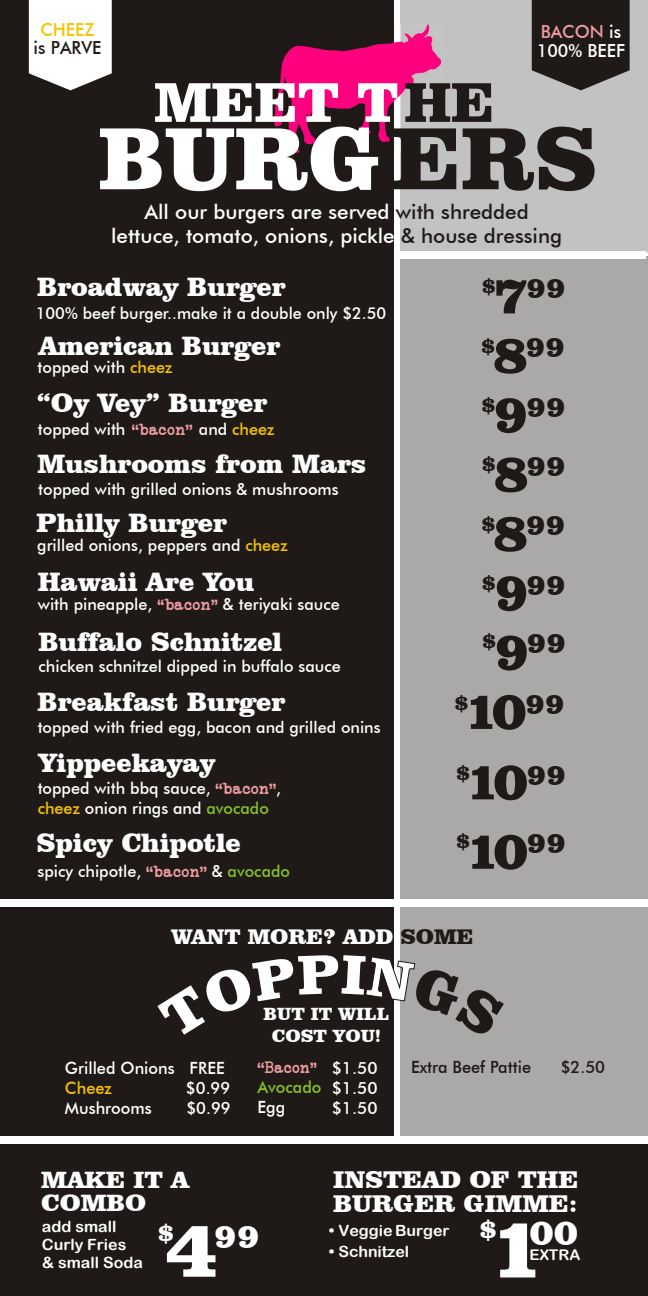
<style>
.page{position:relative;width:648px;height:1296px;background:#fff}
.page>*{position:absolute;margin:0;border:0;box-sizing:border-box;transform-origin:0 0}
.t1{font:900 90.65px "Clarendon BT";color:#fff}
.t2{font:900 88.6px "Clarendon BT";color:#fff}
.t3{font:900 83px "Clarendon BT";color:#fff}
.t4{font:900 57.6px "Clarendon BT";color:#fff;scale:.96 1}
.t5{font:900 54.35px "Clarendon BT";color:#1f1a17}
.t6{font:900 37.5px "Clarendon BT";color:#fff}
.t7{font:900 35.1px "Clarendon BT";color:#fff}
.t8{font:900 30.4px "Clarendon BT";color:#1f1a17}
.t9{font:900 27.25px "Clarendon BT";color:#fff}
.t10{font:900 24.8px/23.8px "Clarendon BT";color:#fff}
.t11{font:900 24.15px/23.1px "Clarendon BT";color:#fff}
.t12{font:900 21.8px "Clarendon BT";color:#1f1a17}
.t13{font:900 21.7px "Clarendon BT";color:#fff}
.t14{font:500 20.35px/24.2px "Futura BT";color:#fff;text-align:center}
.t15{font:900 18.15px/21.8px "Clarendon BT";color:#fff;text-align:center}
.t16{font:500 18px/18.5px "Futura BT";color:#fff}
.t17{font:500 18px "Futura BT";color:#1f1a17}
.t18{font:500 18px "Futura BT";color:#f7c400}
.t19{font:500 16.85px/20px "Futura BT";color:#fff;text-align:justify}
.t20{font:500 16.85px "Futura BT";color:#1f1a17}
.t21{font:500 16.85px "Futura BT";color:#85c226}
.t22{font:500 16.85px "Futura BT";color:#f7c400}
.t23{font:500 16.4px "Futura BT";color:#fff}
.t24{font:500 16.4px "Futura BT";color:#f7c400}
.t25{font:500 16.4px "Futura BT";color:#85c226}
.t26{font:500 16.2px "Futura BT";color:#fff}
.t27{font:15.5px/18.1px "Arial Rounded MT Bold";color:#fff}
.t28{font:15.45px "Arial Rounded MT Bold";color:#fff}
.t29{font:14.75px "Arial Rounded MT Bold";color:#fff}
.s1{color:#ed9ca1}
.s2{color:#1f1a17}
.s3{color:#f7c400}
.s4{color:#fff}
.s5{color:#85c226}
</style>
<div class="page">
<div style="left:400px;top:0;width:248px;height:252px;background:#c2c2c2"></div>
<div style="left:400px;top:1px;width:248px;height:251px;border:1px solid #c2c2c2"></div>
<div style="left:401px;top:256px;width:247px;height:881px;background:#aba8a8"></div>
<div style="left:0;top:0;width:394px;height:1137px;background:#1f1a17"></div>
<div style="left:0;top:1143px;width:648px;height:153px;background:#1f1a17"></div>
<div style="left:0;top:899px;width:648px;height:8px;background:#fff"></div>
<img style="left:275px;top:25px;width:166px;height:128px">
<svg style="left:532px;top:0;width:98px;height:90px;background:#302c29"></svg>
<svg style="left:29px;top:0;width:83px;height:90px;background:#eae9e9"></svg>
<div style="left:0;top:1136px;width:648px;height:8px;background:#fff"></div>
<div style="left:395px;top:252px;width:250px;height:7px;background:#fff"></div>
<svg style="left:394px;top:955px;width:22px;height:84px"></svg>
<p class="t18" style="left:40px;top:19px;width:56px">CHEEZ</p>
<p class="t17" style="left:34px;top:37px;width:69px">is PARVE</p>
<p class="t16" style="left:537px;top:23px;width:90px"><span class="s1">BACON</span> is<br>100% BEEF</p>
<h3 class="t4" style="left:154px;top:66px;width:356px">MEET T<span class="s2">HE</span></h3>
<h1 class="t1" style="left:99px;top:102px;width:500px">BURG<span class="s2">ERS</span></h1>
<p class="t14" style="left:111px;top:199px;width:452px">All our burgers are served <span class="s2">with shredded </span>lettuce, tomato, onions, pickle <span class="s2">&amp; house dressing</span></p>
<h3 class="t9" style="left:37px;top:270px;width:250px">Broadway Burger</h3>
<h3 class="t5" style="left:493px;top:261px;width:37px">7</h3>
<h3 class="t8" style="left:482px;top:269px;width:86px"><sup>$</sup> 99</h3>
<p class="t23" style="left:36px;top:303px;width:352px">100% beef burger..make it a double only $2.50</p>
<h3 class="t9" style="left:39px;top:329px;width:243px">American Burger</h3>
<h3 class="t8" style="left:481px;top:328px;width:86px"><sup>$</sup> 99</h3>
<p class="t23" style="left:38px;top:357px;width:136px">topped with <span class="s3">cheez</span></p>
<h3 class="t5" style="left:493px;top:320px;width:37px">8</h3>
<h3 class="t9" style="left:37px;top:386px;width:232px">“Oy Vey” Burger</h3>
<p class="t23" style="left:38px;top:419px;width:89px">topped with</p>
<p class="t24" style="left:167px;top:419px;width:109px"><span class="s1">□■</span> <span class="s4">and</span> cheez</p>
<h3 class="t8" style="left:482px;top:387px;width:86px"><sup>$</sup> 99</h3>
<h3 class="t5" style="left:494px;top:380px;width:37px">9</h3>
<h3 class="t9" style="left:37px;top:447px;width:331px">Mushrooms from Mars</h3>
<h3 class="t5" style="left:493px;top:439px;width:37px">8</h3>
<h3 class="t8" style="left:482px;top:447px;width:86px"><sup>$</sup> 99</h3>
<p class="t23" style="left:38px;top:479px;width:302px">topped with grilled onions &amp; mushrooms</p>
<h3 class="t9" style="left:37px;top:506px;width:192px">Philly Burger</h3>
<p class="t23" style="left:37px;top:535px;width:252px">grilled onions, peppers and <span class="s3">cheez</span></p>
<h3 class="t8" style="left:481px;top:506px;width:86px"><sup>$</sup> 99</h3>
<h3 class="t5" style="left:493px;top:499px;width:37px">8</h3>
<h3 class="t9" style="left:38px;top:565px;width:218px">Hawaii Are You</h3>
<h3 class="t8" style="left:482px;top:566px;width:86px"><sup>$</sup> 99</h3>
<h3 class="t5" style="left:494px;top:558px;width:36px">9</h3>
<p class="t23" style="left:38px;top:595px;width:116px">with pineapple,</p>
<p class="t23" style="left:193px;top:595px;width:149px"><span class="s1">□■</span> &amp; teriyaki sauce</p>
<h3 class="t9" style="left:38px;top:625px;width:245px">Buffalo Schnitzel</h3>
<h3 class="t8" style="left:482px;top:623px;width:86px"><sup>$</sup> 99</h3>
<p class="t23" style="left:39px;top:656px;width:304px">chicken schnitzel dipped in buffalo sauce</p>
<h3 class="t5" style="left:495px;top:617px;width:37px">9</h3>
<h3 class="t9" style="left:38px;top:685px;width:249px">Breakfast Burger</h3>
<h3 class="t5" style="left:464px;top:677px;width:65px">10</h3>
<h3 class="t12" style="left:455px;top:689px;width:16px">$</h3>
<h3 class="t8" style="left:525px;top:685px;width:41px">99</h3>
<p class="t26" style="left:38px;top:717px;width:345px">topped with fried egg, bacon and grilled onins</p>
<h3 class="t9" style="left:38px;top:746px;width:178px">Yippeekayay</h3>
<p class="t23" style="left:38px;top:778px;width:174px">topped with bbq sauce,</p>
<p class="t23" style="left:251px;top:778px;width:32px"><span class="s1">□■</span> ,</p>
<p class="t23" style="left:38px;top:798px;width:233px"><span class="s3">cheez</span> onion rings and <span class="s5">avocado</span></p>
<h3 class="t5" style="left:465px;top:747px;width:65px">10</h3>
<h3 class="t12" style="left:456px;top:759px;width:16px">$</h3>
<h3 class="t8" style="left:527px;top:755px;width:41px">99</h3>
<h3 class="t9" style="left:37px;top:826px;width:206px">Spicy Chipotle</h3>
<h3 class="t12" style="left:456px;top:827px;width:16px">$</h3>
<h3 class="t8" style="left:527px;top:823px;width:41px">99</h3>
<p class="t23" style="left:38px;top:861px;width:105px">spicy chipotle,</p>
<p class="t25" style="left:181px;top:861px;width:110px"><span class="s1">□■</span> <span class="s4">&amp;</span> avocado</p>
<h3 class="t5" style="left:465px;top:816px;width:65px">10</h3>
<h3 class="t13" style="left:171px;top:923px;width:304px">WANT MORE? ADD <span class="s2">SOME</span></h3>
<p class="t19" style="left:65px;top:1057px;width:161px">Grilled Onions FREE</p>
<p class="t19" style="left:186px;top:1077px;width:46px">$0.99</p>
<p class="t19" style="left:65px;top:1097px;width:88px">Mushrooms</p>
<p class="t19" style="left:186px;top:1097px;width:46px">$0.99</p>
<p class="t22" style="left:65px;top:1077px;width:48px">Cheez</p>
<p class="t15" style="left:264px;top:1003px;width:127px">BUT IT WILL<br>COST YOU!</p>
<p class="t21" style="left:258px;top:1077px;width:65px">Avocado</p>
<p class="t19" style="left:258px;top:1097px;width:29px">Egg</p>
<p class="t19" style="left:332px;top:1058px;width:47px">$1.50 $1.50 $1.50</p>
<p class="t20" style="left:411px;top:1057px;width:121px">Extra Beef Pattie</p>
<p class="t20" style="left:561px;top:1057px;width:46px">$2.50</p>
<h3 class="t10" style="left:333px;top:1167px;width:247px">INSTEAD OF THE<br>BURGER GIMME:</h3>
<h3 class="t11" style="left:41px;top:1168px;width:149px">MAKE IT A<br>COMBO</h3>
<p class="t27" style="left:42px;top:1218px;width:103px">add small<br>Curly Fries<br>&amp; small Soda</p>
<p class="t28" style="left:329px;top:1221px;width:122px">• Veggie Burger</p>
<h3 class="t7" style="left:158px;top:1214px;width:103px"><sup>$</sup> 99</h3>
<h3 class="t6" style="left:480px;top:1209px;width:100px"><sup>$</sup> 00</h3>
<h3 class="t3" style="left:164px;top:1197px;width:55px">4</h3>
<h2 class="t2" style="left:489px;top:1192px;width:59px">1</h2>
<p class="t28" style="left:329px;top:1242px;width:82px">• Schnitzel</p>
<p class="t29" style="left:530px;top:1246px;width:52px">EXTRA</p>
</div>
